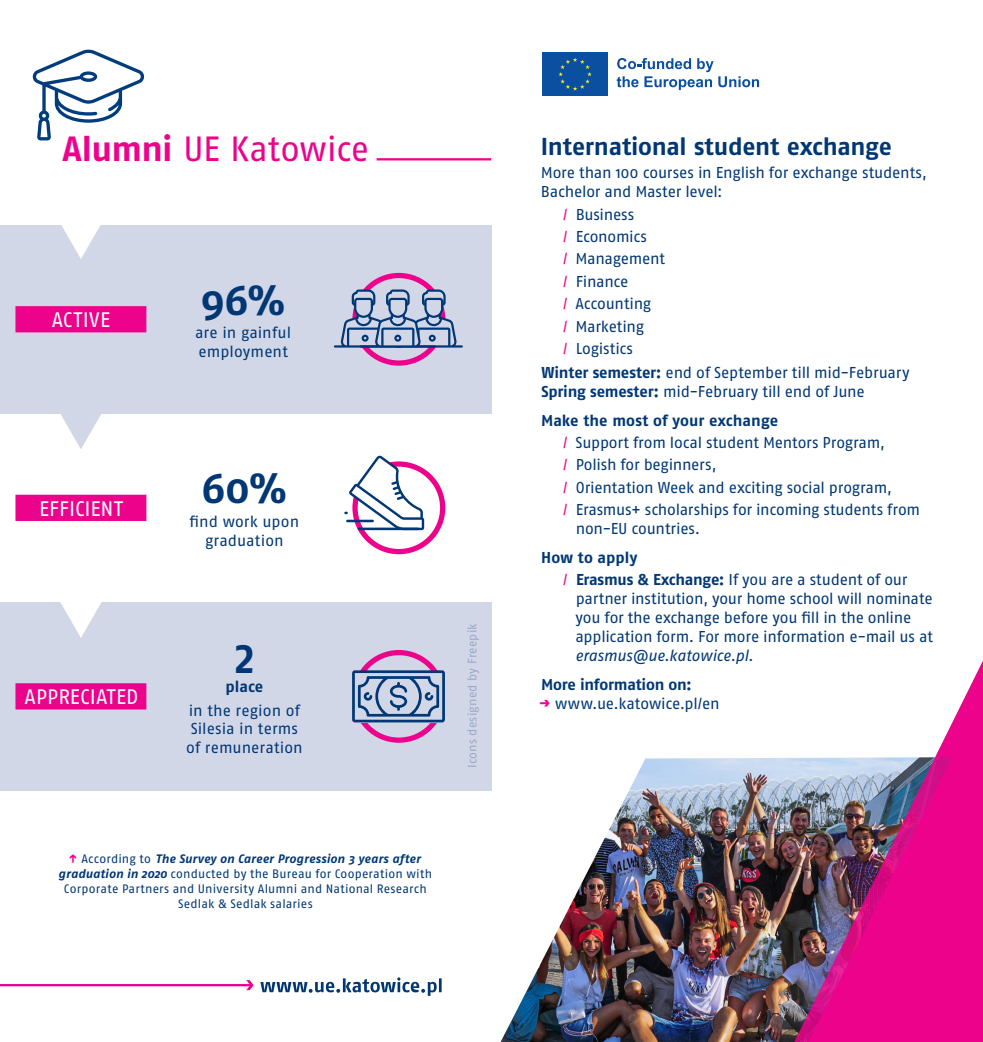
<style>
.page{position:relative;width:983px;height:1042px;background:#fff}
.page>*{position:absolute;margin:0;border:0;box-sizing:border-box;transform-origin:0 0}
.t1{font:700 42px "Fago Pro";color:#013775}
.t2{font:35px "Fago Pro";letter-spacing:-.005em;color:#ed028c}
.t3{font:700 24.5px "Fago Pro";letter-spacing:-.015em;color:#013775}
.t4{font:21px "Fago Pro";letter-spacing:.005em;color:#fff}
.t5{font:15.75px/18.9px "Fago Pro";letter-spacing:-.015em;color:#013775}
.t6{font:700 15.75px "Fago Pro";letter-spacing:-.005em;color:#013775}
.t7{font:15.75px/18.9px "Fago Pro";letter-spacing:.005em;color:#013775}
.t8{font:12.25px/14.7px "Fago Pro";letter-spacing:.015em;color:#013775;text-align:center}
.t9{font:12.25px "Fago Pro";letter-spacing:.015em;color:#9ca8c9}
.s1{font-weight:700}
.s2{color:#ed028c}
.s3{font-style:italic}
.s4{font-weight:700;color:#ed028c}
.s5{font-weight:700;font-style:italic}
</style>
<div class="page">
<div style="left:0;top:602px;width:491px;height:189px;background:#d2d7e7"></div>
<svg style="left:260px;top:977px;width:181px;height:19px"></svg>
<svg style="left:0;top:980px;width:253px;height:10px"></svg>
<div style="left:0;top:225px;width:491px;height:188px;background:#d2d7e7"></div>
<div style="left:352px;top:461px;width:93px;height:93px;border:5px solid #ed028c;border-radius:50%"></div>
<div style="left:352px;top:273px;width:93px;height:93px;border:5px solid #ed028c;border-radius:50%"></div>
<div style="left:352px;top:650px;width:93px;height:93px;border:5px solid #ed028c;border-radius:50%"></div>
<div style="left:15px;top:683px;width:131px;height:26px;background:#ed028c"></div>
<div style="left:15px;top:495px;width:131px;height:26px;background:#ed028c"></div>
<svg style="left:61px;top:225px;width:40px;height:34px"></svg>
<svg style="left:59px;top:413px;width:43px;height:36px"></svg>
<svg style="left:60px;top:602px;width:42px;height:36px"></svg>
<div style="left:15px;top:306px;width:131px;height:26px;background:#ed028c"></div>
<svg style="left:352px;top:670px;width:93px;height:52px"></svg>
<svg style="left:345px;top:456px;width:79px;height:74px"></svg>
<svg style="left:334px;top:289px;width:128px;height:59px"></svg>
<svg style="left:33px;top:49px;width:111px;height:91px"></svg>
<hr style="left:376px;top:158px;width:115px;height:2px;background:#ed028c">
<img style="left:500px;top:758px;width:285px;height:284px">
<div style="left:542px;top:52px;width:66px;height:44px;background:#0b50a0"></div>
<svg style="left:558px;top:58px;width:33px;height:33px"></svg>
<svg style="left:616px;top:58px;width:142px;height:32px"></svg>
<img style="left:785px;top:663px;width:197px;height:379px">
<p class="t2" style="left:63px;top:127px;width:308px"><span class="s1">Alumni</span> UE Katowice</p>
<p class="t3" style="left:541px;top:131px;width:352px">International student exchange</p>
<p class="t5" style="left:540px;top:163px;width:387px">More than 100 courses in English for exchange students,<br>Bachelor and Master level:</p>
<p class="t5" style="left:563px;top:205px;width:73px"><span class="s2">/</span> Business</p>
<p class="t5" style="left:563px;top:227px;width:85px"><span class="s2">/</span> Economics</p>
<p class="t5" style="left:563px;top:249px;width:104px"><span class="s2">/</span> Management</p>
<p class="t5" style="left:563px;top:272px;width:67px"><span class="s2">/</span> Finance</p>
<p class="t5" style="left:563px;top:294px;width:90px"><span class="s2">/</span> Accounting</p>
<p class="t5" style="left:563px;top:317px;width:83px"><span class="s2">/</span> Marketing</p>
<p class="t5" style="left:563px;top:339px;width:72px"><span class="s2">/</span> Logistics</p>
<p class="t5" style="left:541px;top:363px;width:369px"><span class="s1">Winter semester:</span> end of September till mid-February</p>
<p class="t5" style="left:541px;top:382px;width:324px"><span class="s1">Spring semester:</span> mid-February till end of June</p>
<p class="t6" style="left:541px;top:410px;width:238px">Make the most of your exchange</p>
<p class="t5" style="left:563px;top:433px;width:323px"><span class="s2">/</span> Support from local student Mentors Program,</p>
<p class="t5" style="left:563px;top:455px;width:155px"><span class="s2">/</span> Polish for beginners,</p>
<p class="t5" style="left:563px;top:478px;width:330px"><span class="s2">/</span> Orientation Week and exciting social program,</p>
<p class="t5" style="left:575px;top:500px;width:346px;text-indent:-13px"><span class="s2">/</span> Erasmus+ scholarships for incoming students from non-EU countries.</p>
<p class="t6" style="left:541px;top:548px;width:97px">How to apply</p>
<p class="t5" style="left:575px;top:570px;width:359px;text-indent:-12px"><span class="s2">/</span> <span class="s1">Erasmus &amp; Exchange:</span> If you are a student of our partner institution, your home school will nominate you for the exchange before you fill in the online application form. For more information e-mail us at <span class="s3">erasmus@ue.katowice.pl.</span></p>
<p class="t6" style="left:541px;top:674px;width:152px">More information on:</p>
<p class="t5" style="left:539px;top:693px;width:182px"><span class="s4">→</span> www.ue.katowice.pl/en</p>
<p class="t1" style="left:200px;top:275px;width:87px">96%</p>
<p class="t7" style="left:195px;top:323px;width:97px">are in gainful employment</p>
<p class="t4" style="left:52px;top:307px;width:60px">ACTIVE</p>
<p class="t1" style="left:201px;top:463px;width:87px">60%</p>
<p class="t7" style="left:189px;top:512px;width:111px;text-align:center">find work upon graduation</p>
<p class="t4" style="left:39px;top:495px;width:85px">EFFICIENT</p>
<p class="t9" style="left:464px;top:768px;width:146px;rotate:-90deg">Icons designed by Freepik</p>
<p class="t1" style="left:234px;top:633px;width:22px">2</p>
<p class="t6" style="left:225px;top:677px;width:39px">place</p>
<p class="t5" style="left:186px;top:700px;width:118px">in the region of<br>Silesia in terms of remuneration</p>
<p class="t4" style="left:25px;top:684px;width:115px">APPRECIATED</p>
<p class="t8" style="left:58px;top:852px;width:375px"><span class="s4">↑</span> According to <span class="s5">The Survey on Career Progression 3 years after graduation in 2020</span> conducted by the Bureau for Cooperation with Corporate Partners and University Alumni and National Research Sedlak &amp; Sedlak salaries</p>
</div>
